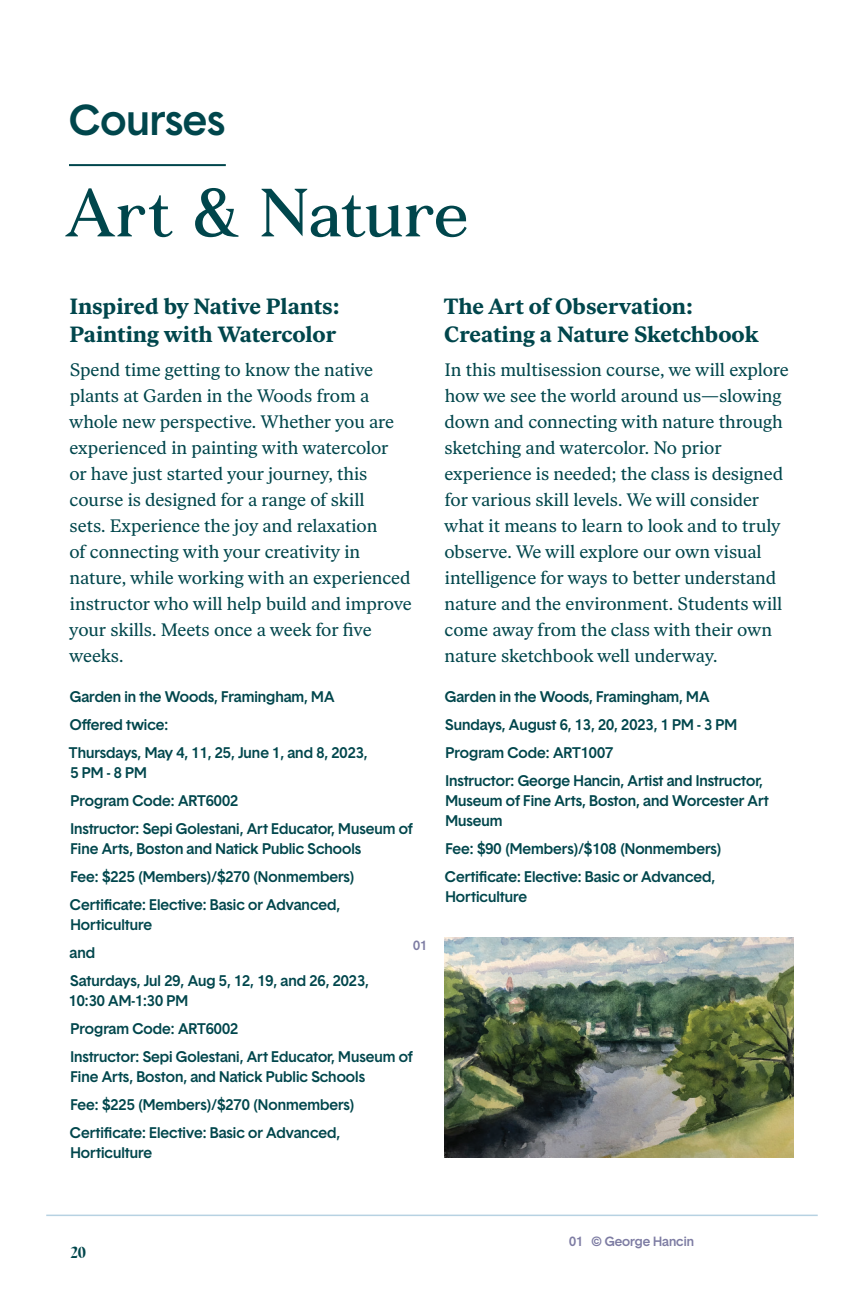
<style>
.page{position:relative;width:864px;height:1296px;background:#fff}
.page>*{position:absolute;margin:0;border:0;box-sizing:border-box;transform-origin:0 0}
.Page_headline{font:68px "Fortescue Pro Text";letter-spacing:-.005em;color:#00464c}
.Sans-headline_with_r{font:500 42px "Basetica";color:#00464c}
.Course_headline{font:700 22px/28px "Ivar Text";letter-spacing:-.005em;color:#00464c}
.Course_info{font:700 22px/28px "Ivar Text";letter-spacing:-.005em;color:#00464c}
.Course_description{font:18px/26px "Ivar Text";letter-spacing:-.005em;color:#00464c}
.t1{font:16px "Eksell Display Large";color:#00464c}
.Course_info-2{font:500 15px/20px "Basetica";color:#00464c}
.Caption_number-left{font:500 13px "Basetica";color:#7d7ca3}
</style>
<div class="page">
<hr style="left:46px;top:1215px;width:772px;height:1px;background:#b7d2e2">
<img style="left:444px;top:937px;width:350px;height:221px">
<hr style="left:69px;top:164px;width:157px;height:2px;background:#00464c">
<p class="Sans-headline_with_r" style="left:69px;top:98px;width:157px">Courses</p>
<p class="Page_headline" style="left:65px;top:172px;width:405px">Art &amp; Nature</p>
<p class="Course_headline" style="left:69px;top:292px;width:272px">Inspired by Native Plants:<br>Painting with Watercolor</p>
<p class="Course_description" style="left:69px;top:357px;width:344px">Spend time getting to know the native plants at Garden in the Woods from a whole new perspective. Whether you are experienced in painting with watercolor<br>or have just started your journey, this course is designed for a range of skill<br>sets. Experience the joy and relaxation<br>of connecting with your creativity in nature, while working with an experienced instructor who will help build and improve your skills. Meets once a week for five weeks.</p>
<p class="Course_info-2" style="left:70px;top:687px;width:266px">Garden in the Woods, Framingham, MA</p>
<p class="Course_info-2" style="left:70px;top:715px;width:100px">Offered twice:</p>
<p class="Course_info-2" style="left:69px;top:743px;width:300px">Thursdays, May 4, 11, 25, June 1, and 8, 2023,<br>5 PM - 8 PM</p>
<p class="Course_info-2" style="left:70px;top:791px;width:169px">Program Code: ART6002</p>
<p class="Course_info-2" style="left:70px;top:819px;width:344px">Instructor: Sepi Golestani, Art Educator, Museum of<br>Fine Arts, Boston and Natick Public Schools</p>
<p class="Course_info-2" style="left:70px;top:867px;width:286px">Fee: $225 (Members)/$270 (Nonmembers)</p>
<p class="Course_info-2" style="left:70px;top:895px;width:272px">Certificate: Elective: Basic or Advanced,<br>Horticulture</p>
<p class="Course_info-2" style="left:70px;top:943px;width:27px">and</p>
<p class="Course_info-2" style="left:69px;top:971px;width:302px">Saturdays, Jul 29, Aug 5, 12, 19, and 26, 2023,<br>10:30 AM-1:30 PM</p>
<p class="Course_info-2" style="left:70px;top:1019px;width:169px">Program Code: ART6002</p>
<p class="Course_info-2" style="left:70px;top:1047px;width:344px">Instructor: Sepi Golestani, Art Educator, Museum of<br>Fine Arts, Boston, and Natick Public Schools</p>
<p class="Course_info-2" style="left:70px;top:1095px;width:286px">Fee: $225 (Members)/$270 (Nonmembers)</p>
<p class="Course_info-2" style="left:70px;top:1123px;width:272px">Certificate: Elective: Basic or Advanced,<br>Horticulture</p>
<p class="Caption_number-left" style="left:413px;top:938px;width:16px">01</p>
<p class="Course_info" style="left:444px;top:292px;width:316px">The Art of Observation:<br>Creating a Nature Sketchbook</p>
<p class="Course_description" style="left:444px;top:357px;width:346px">In this multisession course, we will explore how we see the world around us—slowing down and connecting with nature through sketching and watercolor. No prior experience is needed; the class is designed for various skill levels. We will consider what it means to learn to look and to truly observe. We will explore our own visual intelligence for ways to better understand nature and the environment. Students will come away from the class with their own nature sketchbook well underway.</p>
<p class="Course_info-2" style="left:445px;top:687px;width:266px">Garden in the Woods, Framingham, MA</p>
<p class="Course_info-2" style="left:445px;top:715px;width:293px">Sundays, August 6, 13, 20, 2023, 1 PM - 3 PM</p>
<p class="Course_info-2" style="left:445px;top:743px;width:169px">Program Code: ART1007</p>
<p class="Course_info-2" style="left:445px;top:771px;width:325px">Instructor: George Hancin, Artist and Instructor,<br>Museum of Fine Arts, Boston, and Worcester Art<br>Museum</p>
<p class="Course_info-2" style="left:445px;top:839px;width:278px">Fee: $90 (Members)/$108 (Nonmembers)</p>
<p class="Course_info-2" style="left:445px;top:867px;width:272px">Certificate: Elective: Basic or Advanced,<br>Horticulture</p>
<p class="t1" style="left:71px;top:1243px;width:17px">20</p>
<p class="Caption_number-left" style="left:569px;top:1234px;width:126px">01 © George Hancin</p>
</div>
